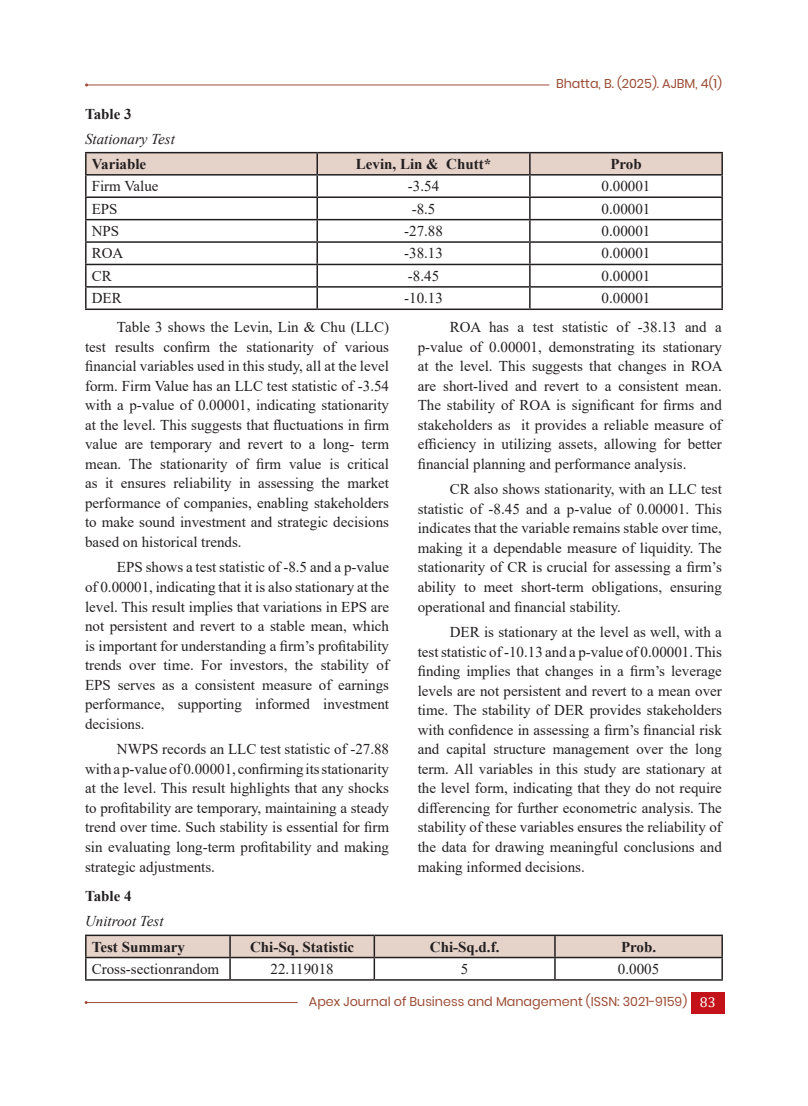
<style>
.page{position:relative;width:808px;height:1106px;background:#fff}
.page>*{position:absolute;margin:0;border:0;box-sizing:border-box;transform-origin:0 0}
.T{font:15px/19.5px "Times New Roman";color:#231f20;text-align:justify}
.tt{font:15px "Times New Roman";color:#231f20}
.tt-2{font:700 15px "Times New Roman";color:#231f20}
.tt-3{font:italic 15px "Times New Roman";color:#231f20}
.Figure{font:700 15px "Times New Roman";color:#231f20}
.t1{font:12.75px "Poppins";color:#9c4c33}
.t2{font:12.75px "Poppins";color:#9a4b34}
.s1{font-family:"Cambria";font-size:14.25px;color:#fff}
</style>
<div class="page">
<div style="left:691px;top:992px;width:33px;height:21px;background:#c4121a"></div>
<hr style="left:87px;top:85px;width:462px;height:1px;background:#a44b3b">
<hr style="left:86px;top:1002px;width:212px;height:1px;background:#a44b3b">
<div style="left:87px;top:153px;width:634px;height:21px;background:#e5d2c9"></div>
<hr style="left:85px;top:152px;width:232px;height:1px;background:#231f20">
<hr style="left:85px;top:153px;width:2px;height:21px;background:#231f20">
<hr style="left:317px;top:152px;width:213px;height:1px;background:#231f20">
<hr style="left:316px;top:153px;width:2px;height:21px;background:#231f20">
<hr style="left:530px;top:152px;width:193px;height:1px;background:#231f20">
<hr style="left:529px;top:153px;width:2px;height:21px;background:#231f20">
<hr style="left:721px;top:153px;width:2px;height:21px;background:#231f20">
<hr style="left:85px;top:174px;width:232px;height:1px;background:#231f20">
<hr style="left:85px;top:175px;width:2px;height:21px;background:#231f20">
<hr style="left:317px;top:174px;width:213px;height:1px;background:#231f20">
<hr style="left:316px;top:175px;width:2px;height:21px;background:#231f20">
<hr style="left:530px;top:174px;width:193px;height:1px;background:#231f20">
<hr style="left:529px;top:175px;width:2px;height:21px;background:#231f20">
<hr style="left:721px;top:175px;width:2px;height:21px;background:#231f20">
<hr style="left:85px;top:196px;width:232px;height:2px;background:#231f20">
<hr style="left:85px;top:198px;width:2px;height:21px;background:#231f20">
<hr style="left:317px;top:196px;width:213px;height:2px;background:#231f20">
<hr style="left:316px;top:198px;width:2px;height:21px;background:#231f20">
<hr style="left:530px;top:196px;width:193px;height:2px;background:#231f20">
<hr style="left:529px;top:198px;width:2px;height:21px;background:#231f20">
<hr style="left:721px;top:198px;width:2px;height:21px;background:#231f20">
<hr style="left:85px;top:219px;width:232px;height:1px;background:#231f20">
<hr style="left:85px;top:220px;width:2px;height:21px;background:#231f20">
<hr style="left:317px;top:219px;width:213px;height:1px;background:#231f20">
<hr style="left:316px;top:220px;width:2px;height:21px;background:#231f20">
<hr style="left:530px;top:219px;width:193px;height:1px;background:#231f20">
<hr style="left:529px;top:220px;width:2px;height:21px;background:#231f20">
<hr style="left:721px;top:220px;width:2px;height:21px;background:#231f20">
<hr style="left:85px;top:241px;width:232px;height:2px;background:#231f20">
<hr style="left:85px;top:243px;width:2px;height:21px;background:#231f20">
<hr style="left:317px;top:241px;width:213px;height:2px;background:#231f20">
<hr style="left:316px;top:243px;width:2px;height:21px;background:#231f20">
<hr style="left:530px;top:241px;width:193px;height:2px;background:#231f20">
<hr style="left:529px;top:243px;width:2px;height:21px;background:#231f20">
<hr style="left:721px;top:243px;width:2px;height:21px;background:#231f20">
<hr style="left:85px;top:264px;width:232px;height:1px;background:#231f20">
<hr style="left:85px;top:265px;width:2px;height:21px;background:#231f20">
<hr style="left:317px;top:264px;width:213px;height:1px;background:#231f20">
<hr style="left:316px;top:265px;width:2px;height:21px;background:#231f20">
<hr style="left:530px;top:264px;width:193px;height:1px;background:#231f20">
<hr style="left:529px;top:265px;width:2px;height:21px;background:#231f20">
<hr style="left:721px;top:265px;width:2px;height:21px;background:#231f20">
<hr style="left:85px;top:286px;width:232px;height:1px;background:#231f20">
<hr style="left:85px;top:287px;width:2px;height:21px;background:#231f20">
<hr style="left:317px;top:286px;width:213px;height:1px;background:#231f20">
<hr style="left:316px;top:287px;width:2px;height:21px;background:#231f20">
<hr style="left:530px;top:286px;width:193px;height:1px;background:#231f20">
<hr style="left:529px;top:287px;width:2px;height:21px;background:#231f20">
<hr style="left:721px;top:287px;width:2px;height:21px;background:#231f20">
<hr style="left:85px;top:308px;width:232px;height:2px;background:#231f20">
<hr style="left:317px;top:308px;width:213px;height:2px;background:#231f20">
<hr style="left:530px;top:308px;width:193px;height:2px;background:#231f20">
<hr style="left:85px;top:934px;width:145px;height:2px;background:#231f20">
<hr style="left:85px;top:936px;width:2px;height:20px;background:#231f20">
<hr style="left:230px;top:934px;width:144px;height:2px;background:#231f20">
<hr style="left:374px;top:934px;width:181px;height:2px;background:#231f20">
<hr style="left:555px;top:934px;width:168px;height:2px;background:#231f20">
<hr style="left:721px;top:936px;width:2px;height:20px;background:#231f20">
<hr style="left:85px;top:956px;width:145px;height:2px;background:#231f20">
<hr style="left:85px;top:958px;width:2px;height:21px;background:#231f20">
<svg style="left:86px;top:935px;width:636px;height:44px"></svg>
<hr style="left:555px;top:956px;width:168px;height:2px;background:#231f20">
<hr style="left:554px;top:958px;width:2px;height:21px;background:#231f20">
<hr style="left:721px;top:958px;width:2px;height:21px;background:#231f20">
<hr style="left:85px;top:979px;width:145px;height:1px;background:#231f20">
<hr style="left:230px;top:979px;width:144px;height:1px;background:#231f20">
<hr style="left:374px;top:979px;width:181px;height:1px;background:#231f20">
<hr style="left:555px;top:979px;width:168px;height:1px;background:#231f20">
<p class="t2" style="left:556px;top:76px;width:168px">Bhatta, B. (2025). AJBM, 4(1)</p>
<p class="Figure" style="left:85px;top:103px;width:48px">Table 3</p>
<p class="tt-3" style="left:85px;top:128px;width:91px">Stationary Test</p>
<p class="tt-2" style="left:92px;top:153px;width:56px">Variable</p>
<p class="tt-2" style="left:356px;top:153px;width:137px">Levin, Lin &amp; Chutt*</p>
<p class="tt-2" style="left:610px;top:153px;width:33px">Prob</p>
<p class="tt" style="left:92px;top:176px;width:68px">Firm Value</p>
<p class="tt" style="left:408px;top:176px;width:33px">-3.54</p>
<p class="tt" style="left:602px;top:176px;width:50px">0.00001</p>
<p class="tt" style="left:92px;top:198px;width:27px">EPS</p>
<p class="tt" style="left:412px;top:198px;width:25px">-8.5</p>
<p class="tt" style="left:602px;top:198px;width:50px">0.00001</p>
<p class="tt" style="left:92px;top:220px;width:29px">NPS</p>
<p class="tt" style="left:404px;top:220px;width:40px">-27.88</p>
<p class="tt" style="left:602px;top:220px;width:50px">0.00001</p>
<p class="tt" style="left:92px;top:243px;width:33px">ROA</p>
<p class="tt" style="left:404px;top:243px;width:40px">-38.13</p>
<p class="tt" style="left:602px;top:243px;width:50px">0.00001</p>
<p class="tt" style="left:92px;top:265px;width:22px">CR</p>
<p class="tt" style="left:408px;top:265px;width:33px">-8.45</p>
<p class="tt" style="left:602px;top:265px;width:50px">0.00001</p>
<p class="tt" style="left:92px;top:288px;width:32px">DER</p>
<p class="tt" style="left:404px;top:288px;width:40px">-10.13</p>
<p class="tt" style="left:602px;top:288px;width:50px">0.00001</p>
<p class="T" style="left:85px;top:317px;width:306px;text-indent:32px">Table 3 shows the Levin, Lin &amp; Chu (LLC) test results confirm the stationarity of various financial variables used in this study, all at the level form. Firm Value has an LLC test statistic of -3.54 with a p-value of 0.00001, indicating stationarity at the level. This suggests that fluctuations in firm value are temporary and revert to a long- term mean. The stationarity of firm value is critical as it ensures reliability in assessing the market performance of companies, enabling stakeholders to make sound investment and strategic decisions based on historical trends.</p>
<p class="T" style="left:85px;top:557px;width:306px;text-indent:32px">EPS shows a test statistic of -8.5 and a p-value of 0.00001, indicating that it is also stationary at the level. This result implies that variations in EPS are not persistent and revert to a stable mean, which is important for understanding a firm’s profitability trends over time. For investors, the stability of EPS serves as a consistent measure of earnings performance, supporting informed investment decisions.</p>
<p class="T" style="left:85px;top:739px;width:306px;text-indent:32px">NWPS records an LLC test statistic of -27.88 with a p-value of 0.00001, confirming its stationarity at the level. This result highlights that any shocks to profitability are temporary, maintaining a steady trend over time. Such stability is essential for firm sin evaluating long-term profitability and making strategic adjustments.</p>
<p class="T" style="left:418px;top:317px;width:306px;text-indent:32px">ROA has a test statistic of -38.13 and a p-value of 0.00001, demonstrating its stationary at the level. This suggests that changes in ROA are short-lived and revert to a consistent mean.<br>The stability of ROA is significant for firms and stakeholders as it provides a reliable measure of efficiency in utilizing assets, allowing for better financial planning and performance analysis.</p>
<p class="T" style="left:418px;top:479px;width:306px;text-indent:32px">CR also shows stationarity, with an LLC test statistic of -8.45 and a p-value of 0.00001. This indicates that the variable remains stable over time, making it a dependable measure of liquidity. The stationarity of CR is crucial for assessing a firm’s ability to meet short-term obligations, ensuring operational and financial stability.</p>
<p class="T" style="left:418px;top:622px;width:306px;text-indent:32px">DER is stationary at the level as well, with a test statistic of -10.13 and a p-value of 0.00001. This finding implies that changes in a firm’s leverage levels are not persistent and revert to a mean over time. The stability of DER provides stakeholders with confidence in assessing a firm’s financial risk and capital structure management over the long term. All variables in this study are stationary at the level form, indicating that they do not require differencing for further econometric analysis. The stability of these variables ensures the reliability of the data for drawing meaningful conclusions and making informed decisions.</p>
<p class="Figure" style="left:85px;top:885px;width:48px">Table 4</p>
<p class="tt-3" style="left:85px;top:911px;width:80px">Unitroot Test</p>
<p class="tt-2" style="left:92px;top:935px;width:95px">Test Summary</p>
<p class="tt-2" style="left:250px;top:935px;width:106px">Chi-Sq. Statistic</p>
<p class="tt-2" style="left:430px;top:935px;width:71px">Chi-Sq.d.f.</p>
<p class="tt-2" style="left:621px;top:935px;width:37px">Prob.</p>
<p class="tt" style="left:92px;top:958px;width:129px">Cross-sectionrandom</p>
<p class="tt" style="left:271px;top:958px;width:65px">22.119018</p>
<p class="tt" style="left:461px;top:958px;width:9px">5</p>
<p class="tt" style="left:618px;top:958px;width:43px">0.0005</p>
<p class="t1" style="left:309px;top:994px;width:408px">Apex Journal of Business and Management (ISSN: 3021-9159) <span class="s1">83</span></p>
</div>
